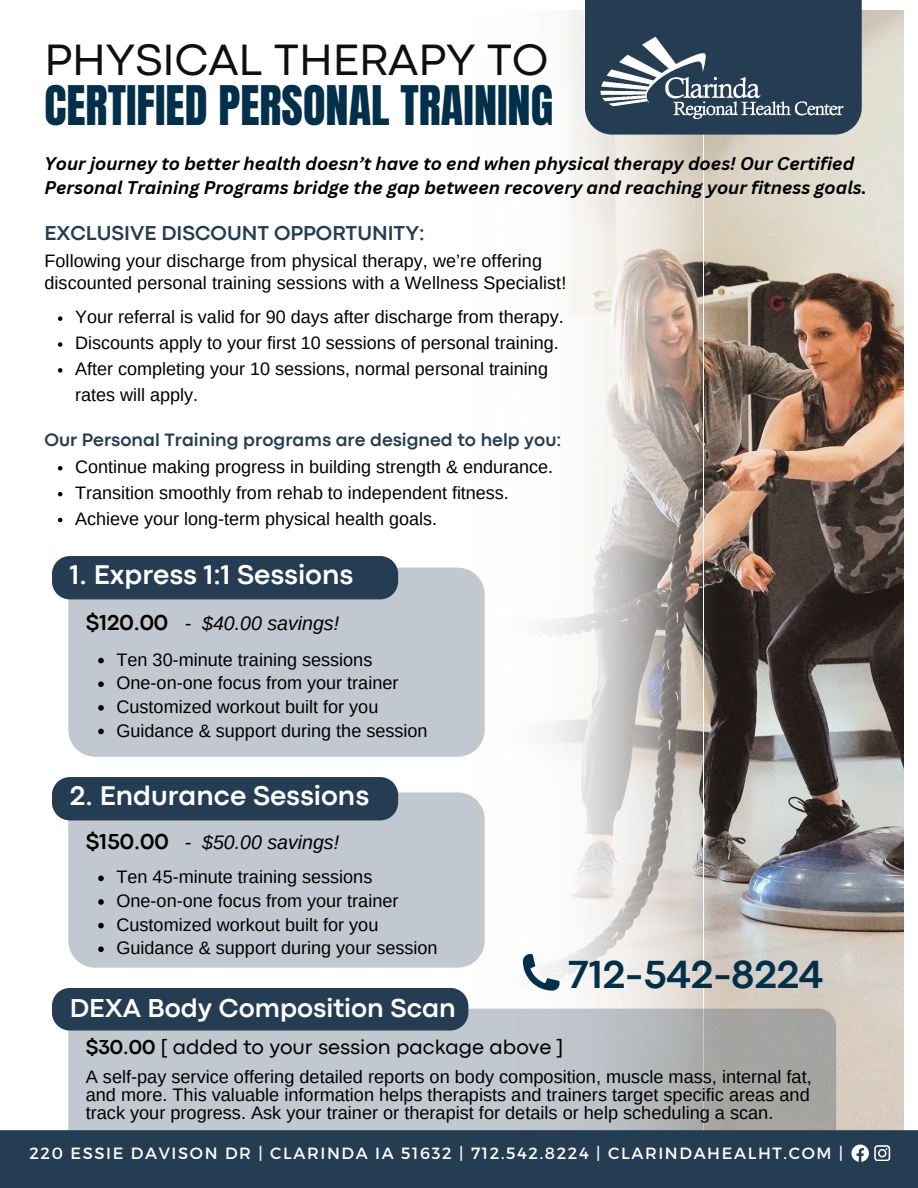
<style>
.page{position:relative;width:918px;height:1188px;background:#fff}
.page>*{position:absolute;margin:0;border:0;box-sizing:border-box;transform-origin:0 0}
.t1{font:46.35px "Anton";color:#022f4a}
.t2{font:45.75px "Codec Pro";color:#100f10}
.t3{font:700 40.8px "Codec Pro";color:#022f4a}
.t4{font:700 28.2px "Codec Pro";color:#fff}
.t5{font:700 27px "Codec Pro";color:#fff}
.t6{font:700 22.5px "Codec Pro";color:#000}
.t7{font:21px "Codec Pro";color:#000}
.t8{font:700 21px "Codec Pro";color:#243d53}
.t9{font:italic 19.5px "Arimo";color:#000}
.t10{font:700 18.75px "Codec Pro";color:#243d53}
.t11{font:18.15px/18px "Arimo";color:#000;text-align:justify}
.t12{font:18px/22.5px "Arimo";color:#000}
.t13{font:italic 700 17.85px/24.5px "Canva Sans";color:#000}
.t14{font:16.2px "Montserrat";letter-spacing:.1em;color:#fff}
.s1{font-weight:700}
</style>
<div class="page">
<img style="left:718px;top:11px;width:186px;height:1119px">
<svg style="left:703px;top:135px;width:15px;height:874px"></svg>
<svg style="left:451px;top:10px;width:252px;height:999px"></svg>
<div style="left:68px;top:568px;width:417px;height:189px;background:#c2c8cf;border-radius:27px"></div>
<div style="left:68px;top:792px;width:417px;height:176px;background:#c2c8cf;border-radius:27px"></div>
<div style="left:52px;top:777px;width:346px;height:43px;background:#243d53"></div>
<div style="left:0;top:1130px;width:918px;height:58px;background:#243d53"></div>
<div style="left:585px;top:0;width:277px;height:135px;background:#243d53"></div>
<img style="left:599px;top:32px;width:246px;height:88px">
<svg style="left:68px;top:1009px;width:768px;height:122px;background:#b8bdc1"></svg>
<div style="left:52px;top:988px;width:416px;height:43px;background:#243d53"></div>
<div style="left:52px;top:556px;width:346px;height:43px;background:#243d53"></div>
<svg style="left:851px;top:1145px;width:39px;height:16px"></svg>
<svg style="left:523px;top:954px;width:37px;height:37px"></svg>
<svg style="left:98px;top:658px;width:6px;height:5px"></svg>
<svg style="left:98px;top:681px;width:6px;height:6px"></svg>
<svg style="left:98px;top:705px;width:6px;height:6px"></svg>
<svg style="left:98px;top:729px;width:6px;height:5px"></svg>
<svg style="left:58px;top:316px;width:4px;height:5px"></svg>
<svg style="left:58px;top:342px;width:4px;height:5px"></svg>
<svg style="left:58px;top:368px;width:4px;height:5px"></svg>
<svg style="left:58px;top:466px;width:4px;height:5px"></svg>
<svg style="left:58px;top:492px;width:4px;height:4px"></svg>
<svg style="left:58px;top:518px;width:4px;height:4px"></svg>
<svg style="left:98px;top:876px;width:6px;height:5px"></svg>
<svg style="left:98px;top:899px;width:6px;height:6px"></svg>
<svg style="left:98px;top:923px;width:6px;height:5px"></svg>
<svg style="left:98px;top:946px;width:6px;height:6px"></svg>
<p class="t2" style="left:44px;top:44px;width:505px">PHYSICAL THERAPY TO</p>
<p class="t1" style="left:44px;top:73px;width:510px">CERTIFIED PERSONAL TRAINING</p>
<h4 class="t13" style="left:44px;top:151px;width:824px">Your journey to better health doesn’t have to end when physical therapy does! Our Certified<br>Personal Training Programs bridge the gap between recovery and reaching your fitness goals.</h4>
<p class="t8" style="left:44px;top:225px;width:382px">EXCLUSIVE DISCOUNT OPPORTUNITY:</p>
<p class="t12" style="left:44px;top:249px;width:523px">Following your discharge from physical therapy, we’re offering discounted personal training sessions with a Wellness Specialist!</p>
<p class="t12" style="left:75px;top:306px;width:490px">Your referral is valid for 90 days after discharge from therapy.</p>
<p class="t12" style="left:75px;top:332px;width:485px">Discounts apply to your first 10 sessions of personal training.</p>
<h6 class="t12" style="left:75px;top:356px;width:474px;line-height:25.8px">After completing your 10 sessions, normal personal training rates will apply.</h6>
<p class="t10" style="left:44px;top:433px;width:518px">Our Personal Training programs are designed to help you:</p>
<p class="t12" style="left:75px;top:455px;width:480px">Continue making progress in building strength &amp; endurance.</p>
<p class="t12" style="left:75px;top:481px;width:435px">Transition smoothly from rehab to independent fitness.</p>
<h3 class="t12" style="left:75px;top:507px;width:363px">Achieve your long-term physical health goals.</h3>
<p class="t4" style="left:70px;top:565px;width:285px">1. Express 1:1 Sessions</p>
<p class="t9" style="left:185px;top:612px;width:156px">- $40.00 savings!</p>
<p class="t6" style="left:86px;top:614px;width:84px">$120.00</p>
<h2 class="t12" style="left:117px;top:648px;width:257px">Ten 30-minute training sessions</h2>
<h1 class="t12" style="left:117px;top:672px;width:283px">One-on-one focus from your trainer</h1>
<h1 class="t12" style="left:117px;top:695px;width:263px">Customized workout built for you</h1>
<h6 class="t12" style="left:117px;top:719px;width:313px">Guidance &amp; support during the session</h6>
<p class="t4" style="left:70px;top:786px;width:301px">2. Endurance Sessions</p>
<p class="t6" style="left:86px;top:833px;width:84px">$150.00</p>
<p class="t12" style="left:117px;top:866px;width:257px">Ten 45-minute training sessions</p>
<p class="t12" style="left:117px;top:890px;width:283px">One-on-one focus from your trainer</p>
<p class="t12" style="left:117px;top:913px;width:263px">Customized workout built for you</p>
<p class="t12" style="left:117px;top:937px;width:323px">Guidance &amp; support during your session</p>
<h3 class="t5" style="left:70px;top:999px;width:388px">DEXA Body Composition Scan</h3>
<h4 class="t7" style="left:86px;top:1040px;width:479px"><span class="s1">$30.00</span> [ added to your session package above ]</h4>
<p class="t11" style="left:86px;top:1068px;width:727px">A self-pay service offering detailed reports on body composition, muscle mass, internal fat, and more. This valuable information helps therapists and trainers target specific areas and track your progress. Ask your trainer or therapist for details or help scheduling a scan.</p>
<p class="t9" style="left:185px;top:831px;width:156px">- $50.00 savings!</p>
<h3 class="t3" style="left:568px;top:960px;width:257px">712-542-8224</h3>
<p class="t14" style="left:29px;top:1143px;width:815px">220 ESSIE DAVISON DR | CLARINDA IA 51632 | 712.542.8224 | CLARINDAHEALHT.COM |</p>
</div>
